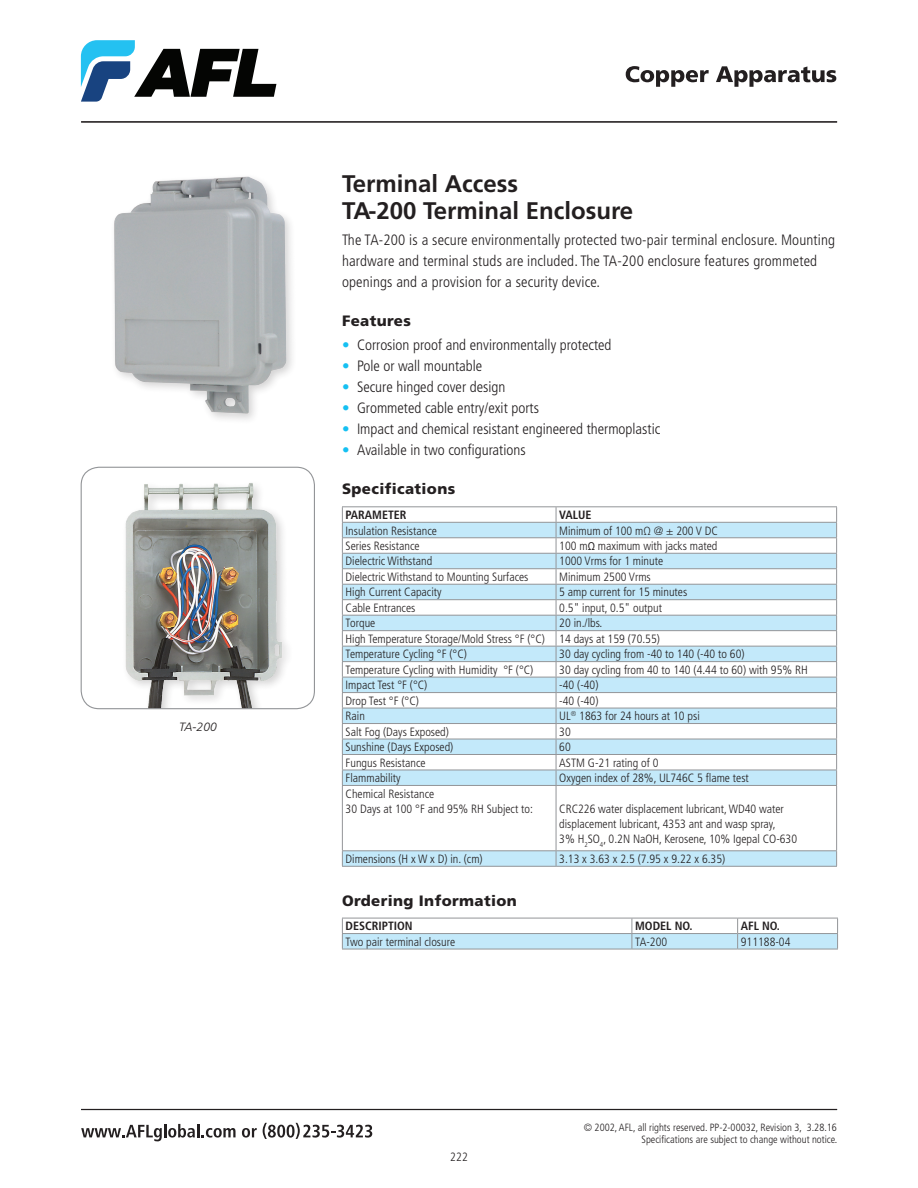
<style>
.page{position:relative;width:918px;height:1188px;background:#fff}
.page>*{position:absolute;margin:0;border:0;box-sizing:border-box;transform-origin:0 0}
.t1{font:700 24px/27px "Frutiger LT Std";color:#231f20}
.t2{font:300 condensed 15px/21px "Frutiger LT Std";color:#231f20}
.t3{font:900 15px "Frutiger LT Std";letter-spacing:.025em;color:#231f20}
.t4{font:300 condensed 12px/15px "Frutiger LT Std";color:#231f20}
.t5{font:700 condensed 12px "Frutiger LT Std";color:#231f20}
.t6{font:italic 300 12px "Frutiger LT Std";color:#231f20}
.t7{font:300 condensed 10.5px/12px "Frutiger LT Std";color:#231f20;text-align:right}
.s1{color:#15c0f2}
.s2{font-family:"Arial";font-weight:400;font-stretch:normal;font-size:10.8px}
</style>
<div class="page">
<svg style="left:81px;top:40px;width:195px;height:62px"></svg>
<svg style="left:626px;top:66px;width:83px;height:21px"></svg>
<svg style="left:716px;top:66px;width:120px;height:21px"></svg>
<svg style="left:81px;top:1124px;width:155px;height:17px"></svg>
<svg style="left:242px;top:1128px;width:15px;height:10px"></svg>
<svg style="left:263px;top:1123px;width:109px;height:16px"></svg>
<hr style="left:81px;top:121px;width:756px;height:1px;background:#231f20">
<hr style="left:81px;top:1109px;width:756px;height:1px;background:#231f20">
<svg style="left:342px;top:918px;width:496px;height:31px"></svg>
<hr style="left:342px;top:949px;width:290px;height:1px;background:#939598">
<hr style="left:632px;top:949px;width:106px;height:1px;background:#939598">
<hr style="left:738px;top:949px;width:100px;height:1px;background:#939598">
<img style="left:114px;top:176px;width:178px;height:244px">
<svg style="left:343px;top:523px;width:493px;height:343px"></svg>
<hr style="left:342px;top:506px;width:214px;height:1px;background:#939598">
<hr style="left:556px;top:506px;width:281px;height:1px;background:#939598">
<hr style="left:342px;top:522px;width:214px;height:1px;background:#939598">
<hr style="left:556px;top:522px;width:281px;height:1px;background:#939598">
<hr style="left:342px;top:537px;width:214px;height:1px;background:#939598">
<hr style="left:556px;top:537px;width:281px;height:1px;background:#939598">
<hr style="left:342px;top:553px;width:214px;height:1px;background:#939598">
<hr style="left:556px;top:553px;width:281px;height:1px;background:#939598">
<hr style="left:342px;top:568px;width:214px;height:1px;background:#939598">
<hr style="left:556px;top:568px;width:281px;height:1px;background:#939598">
<hr style="left:342px;top:584px;width:214px;height:1px;background:#939598">
<hr style="left:556px;top:584px;width:281px;height:1px;background:#939598">
<hr style="left:342px;top:599px;width:214px;height:1px;background:#939598">
<hr style="left:556px;top:599px;width:281px;height:1px;background:#939598">
<hr style="left:342px;top:615px;width:214px;height:1px;background:#939598">
<hr style="left:556px;top:615px;width:281px;height:1px;background:#939598">
<hr style="left:342px;top:630px;width:214px;height:1px;background:#939598">
<hr style="left:556px;top:630px;width:281px;height:1px;background:#939598">
<hr style="left:342px;top:646px;width:214px;height:1px;background:#939598">
<hr style="left:556px;top:646px;width:281px;height:1px;background:#939598">
<hr style="left:342px;top:661px;width:214px;height:1px;background:#939598">
<hr style="left:556px;top:661px;width:281px;height:1px;background:#939598">
<hr style="left:342px;top:677px;width:214px;height:1px;background:#939598">
<hr style="left:556px;top:677px;width:281px;height:1px;background:#939598">
<hr style="left:342px;top:692px;width:214px;height:1px;background:#939598">
<hr style="left:556px;top:692px;width:281px;height:1px;background:#939598">
<hr style="left:342px;top:708px;width:214px;height:1px;background:#939598">
<hr style="left:556px;top:708px;width:281px;height:1px;background:#939598">
<hr style="left:342px;top:723px;width:214px;height:1px;background:#939598">
<hr style="left:556px;top:723px;width:281px;height:1px;background:#939598">
<hr style="left:342px;top:739px;width:214px;height:1px;background:#939598">
<hr style="left:556px;top:739px;width:281px;height:1px;background:#939598">
<hr style="left:342px;top:754px;width:214px;height:1px;background:#939598">
<hr style="left:556px;top:754px;width:281px;height:1px;background:#939598">
<hr style="left:342px;top:770px;width:214px;height:1px;background:#939598">
<svg style="left:342px;top:507px;width:1px;height:278px"></svg>
<hr style="left:556px;top:770px;width:281px;height:1px;background:#939598">
<svg style="left:556px;top:507px;width:1px;height:278px"></svg>
<svg style="left:836px;top:507px;width:1px;height:278px"></svg>
<hr style="left:342px;top:785px;width:214px;height:1px;background:#939598">
<hr style="left:342px;top:786px;width:1px;height:64px;background:#939598">
<hr style="left:556px;top:785px;width:281px;height:1px;background:#939598">
<hr style="left:556px;top:786px;width:1px;height:64px;background:#939598">
<hr style="left:836px;top:786px;width:1px;height:64px;background:#939598">
<hr style="left:342px;top:850px;width:214px;height:1px;background:#939598">
<svg style="left:342px;top:851px;width:1px;height:15px"></svg>
<hr style="left:556px;top:850px;width:281px;height:1px;background:#939598">
<svg style="left:556px;top:851px;width:1px;height:15px"></svg>
<svg style="left:836px;top:851px;width:1px;height:15px"></svg>
<hr style="left:342px;top:866px;width:214px;height:1px;background:#939598">
<hr style="left:556px;top:866px;width:281px;height:1px;background:#939598">
<img style="left:81px;top:467px;width:233px;height:242px">
<div style="left:81px;top:467px;width:234px;height:242px;border:1px solid #939598;border-radius:18px"></div>
<p class="t6" style="left:179px;top:720px;width:39px">TA-200</p>
<h1 class="t1" style="left:342px;top:170px;width:293px">Terminal Access<br>TA-200 Terminal Enclosure</h1>
<p class="t2" style="left:342px;top:229px;width:495px">The TA-200 is a secure environmentally protected two-pair terminal enclosure. Mounting hardware and terminal studs are included. The TA-200 enclosure features grommeted openings and a provision for a security device.</p>
<p class="t3" style="left:342px;top:312px;width:71px">Features</p>
<p class="t2" style="left:342px;top:334px;width:271px"><span class="s1">•</span> Corrosion proof and environmentally protected</p>
<p class="t2" style="left:342px;top:355px;width:142px"><span class="s1">•</span> Pole or wall mountable</p>
<p class="t2" style="left:342px;top:376px;width:165px"><span class="s1">•</span> Secure hinged cover design</p>
<p class="t2" style="left:342px;top:397px;width:198px"><span class="s1">•</span> Grommeted cable entry/exit ports</p>
<p class="t2" style="left:342px;top:418px;width:320px"><span class="s1">•</span> Impact and chemical resistant engineered thermoplastic</p>
<p class="t2" style="left:342px;top:439px;width:185px"><span class="s1">•</span> Available in two configurations</p>
<p class="t3" style="left:342px;top:480px;width:115px">Specifications</p>
<p class="t5" style="left:346px;top:508px;width:62px">PARAMETER</p>
<p class="t5" style="left:559px;top:508px;width:34px">VALUE</p>
<p class="t4" style="left:346px;top:523px;width:93px">Insulation Resistance</p>
<p class="t4" style="left:559px;top:523px;width:160px">Minimum of 100 mΩ @ ± 200 V DC</p>
<p class="t4" style="left:346px;top:539px;width:76px">Series Resistance</p>
<p class="t4" style="left:559px;top:539px;width:160px">100 m<span class="s2">Ω</span> maximum with jacks mated</p>
<p class="t4" style="left:346px;top:554px;width:88px">Dielectric Withstand</p>
<p class="t4" style="left:559px;top:554px;width:105px">1000 Vrms for 1 minute</p>
<p class="t4" style="left:346px;top:569px;width:184px">Dielectric Withstand to Mounting Surfaces</p>
<p class="t4" style="left:559px;top:569px;width:93px">Minimum 2500 Vrms</p>
<p class="t4" style="left:346px;top:585px;width:97px">High Current Capacity</p>
<p class="t4" style="left:559px;top:585px;width:129px">5 amp current for 15 minutes</p>
<p class="t4" style="left:346px;top:600px;width:71px">Cable Entrances</p>
<p class="t4" style="left:559px;top:600px;width:104px">0.5" input, 0.5" output</p>
<p class="t4" style="left:346px;top:616px;width:31px">Torque</p>
<p class="t4" style="left:346px;top:616px;width:316px;line-height:15.5px;text-indent:214px">20 in./lbs.<br>High Temperature Storage/Mold Stress °F (°C) 14 days at 159 (70.55)<br>Temperature Cycling °F (°C)</p>
<p class="t4" style="left:559px;top:647px;width:187px">30 day cycling from -40 to 140 (-40 to 60)</p>
<p class="t4" style="left:346px;top:662px;width:189px">Temperature Cycling with Humidity °F (°C)</p>
<p class="t4" style="left:559px;top:662px;width:250px">30 day cycling from 40 to 140 (4.44 to 60) with 95% RH</p>
<p class="t4" style="left:346px;top:678px;width:83px">Impact Test °F (°C)</p>
<p class="t4" style="left:559px;top:678px;width:41px">-40 (-40)</p>
<p class="t4" style="left:346px;top:693px;width:75px">Drop Test °F (°C)</p>
<p class="t4" style="left:559px;top:693px;width:41px">-40 (-40)</p>
<p class="t4" style="left:346px;top:709px;width:21px">Rain</p>
<p class="t4" style="left:559px;top:709px;width:142px">UL<sup>®</sup> 1863 for 24 hours at 10 psi</p>
<p class="t4" style="left:346px;top:724px;width:105px">Salt Fog (Days Exposed)</p>
<p class="t4" style="left:559px;top:724px;width:13px">30</p>
<p class="t4" style="left:346px;top:740px;width:109px">Sunshine (Days Exposed)</p>
<p class="t4" style="left:559px;top:740px;width:13px">60</p>
<p class="t4" style="left:346px;top:755px;width:81px">Fungus Resistance</p>
<p class="t4" style="left:559px;top:755px;width:101px">ASTM G-21 rating of 0</p>
<p class="t4" style="left:346px;top:771px;width:57px">Flammability</p>
<p class="t4" style="left:559px;top:771px;width:191px">Oxygen index of 28%, UL746C 5 flame test</p>
<p class="t4" style="left:346px;top:786px;width:189px">Chemical Resistance<br>30 Days at 100 °F and 95% RH Subject to:</p>
<p class="t4" style="left:559px;top:801px;width:239px">CRC226 water displacement lubricant, WD40 water displacement lubricant, 4353 ant and wasp spray,<br>3% H<sub>2</sub>SO<sub>4</sub>, 0.2N NaOH, Kerosene, 10% Igepal CO-630</p>
<p class="t4" style="left:346px;top:852px;width:139px">Dimensions (H x W x D) in. (cm)</p>
<p class="t4" style="left:559px;top:852px;width:168px">3.13 x 3.63 x 2.5 (7.95 x 9.22 x 6.35)</p>
<p class="t3" style="left:342px;top:891px;width:176px">Ordering Information</p>
<p class="t5" style="left:346px;top:919px;width:69px">DESCRIPTION</p>
<p class="t5" style="left:635px;top:919px;width:59px">MODEL NO.</p>
<p class="t5" style="left:741px;top:919px;width:41px">AFL NO.</p>
<p class="t4" style="left:346px;top:934px;width:111px">Two pair terminal closure</p>
<p class="t4" style="left:635px;top:934px;width:34px">TA-200</p>
<p class="t4" style="left:741px;top:934px;width:51px">911188-04</p>
<p class="t4" style="left:450px;top:1150px;width:19px">222</p>
<p class="t7" style="left:584px;top:1122px;width:255px">© 2002, AFL, all rights reserved. PP-2-00032, Revision 3, 3.28.16<br>Specifications are subject to change without notice.</p>
</div>
